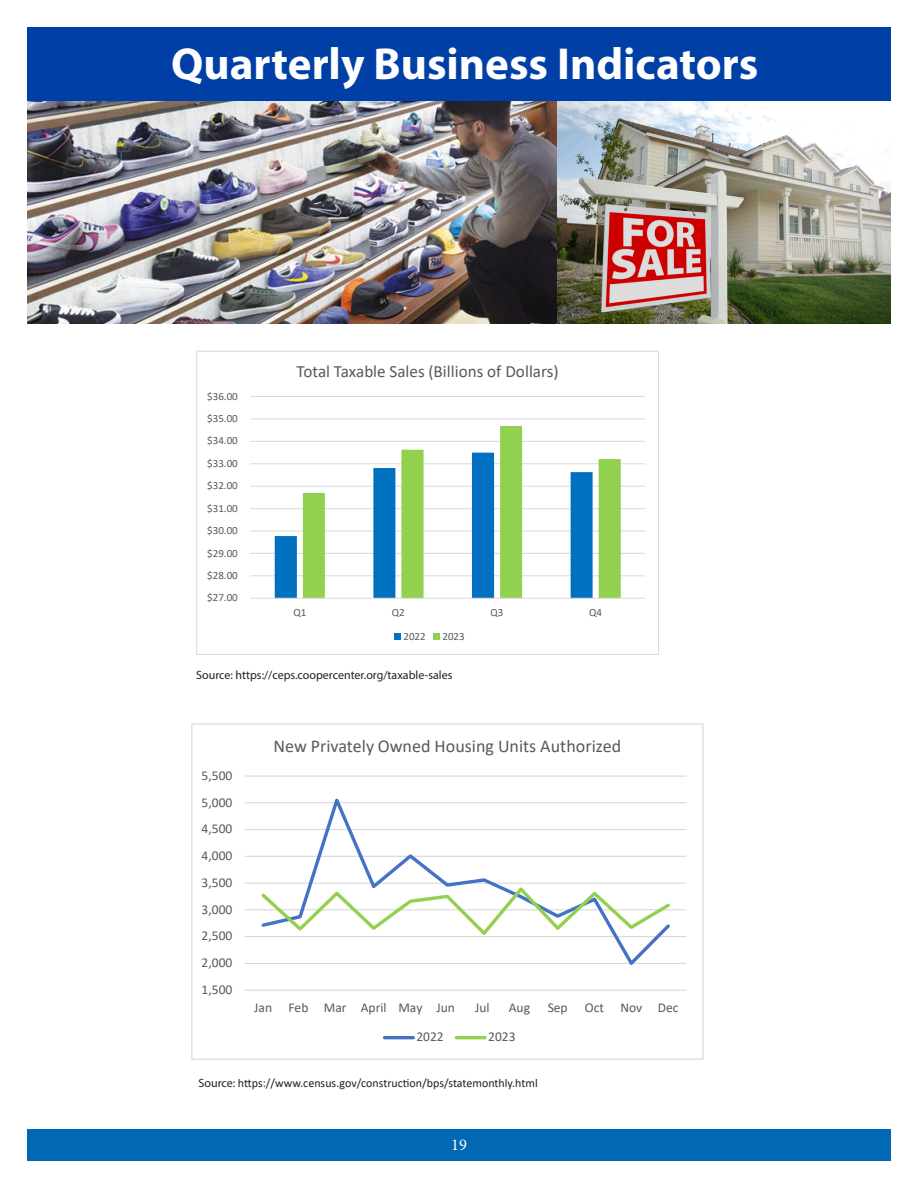
<style>
.page{position:relative;width:918px;height:1188px;background:#fff}
.page>*{position:absolute;margin:0;border:0;box-sizing:border-box;transform-origin:0 0}
.t1{font:700 45px "Myriad Pro";color:#fff}
.t2{font:18px "Calibri";color:#595959}
.t3{font:17.1px "Calibri";color:#595959}
.t4{font:16.5px "Minion Pro";color:#fff}
.t5{font:13.5px "Calibri";color:#595959}
.Source{font:12px "Calibri";color:#231f20}
.Source-2{font:12px "Myriad Pro";color:#231f20}
.t6{font:10.95px "Calibri";color:#595959}
.s1{font-family:"Myriad Pro"}
</style>
<div class="page">
<div style="left:27px;top:1130px;width:864px;height:31px;background:#0168b3"></div>
<div style="left:27px;top:27px;width:864px;height:75px;background:#0040a6"></div>
<img style="left:27px;top:102px;width:864px;height:221px">
<hr style="left:251px;top:575px;width:394px;height:1px;background:#d9d9d9">
<hr style="left:251px;top:553px;width:394px;height:1px;background:#d9d9d9">
<hr style="left:251px;top:531px;width:394px;height:1px;background:#d9d9d9">
<hr style="left:251px;top:508px;width:394px;height:1px;background:#d9d9d9">
<hr style="left:251px;top:486px;width:394px;height:1px;background:#d9d9d9">
<hr style="left:251px;top:463px;width:394px;height:1px;background:#d9d9d9">
<hr style="left:251px;top:441px;width:394px;height:1px;background:#d9d9d9">
<hr style="left:251px;top:418px;width:394px;height:1px;background:#d9d9d9">
<hr style="left:251px;top:396px;width:394px;height:1px;background:#d9d9d9">
<svg style="left:275px;top:464px;width:28px;height:134px"></svg>
<svg style="left:303px;top:426px;width:318px;height:172px"></svg>
<hr style="left:251px;top:598px;width:394px;height:1px;background:#d9d9d9">
<svg style="left:395px;top:634px;width:6px;height:6px"></svg>
<svg style="left:434px;top:634px;width:6px;height:6px"></svg>
<div style="left:196px;top:351px;width:463px;height:304px;border:1px solid #d9d9d9"></div>
<hr style="left:245px;top:963px;width:441px;height:1px;background:#d9d9d9">
<hr style="left:245px;top:936px;width:441px;height:1px;background:#d9d9d9">
<hr style="left:245px;top:909px;width:441px;height:1px;background:#d9d9d9">
<hr style="left:245px;top:883px;width:441px;height:1px;background:#d9d9d9">
<hr style="left:245px;top:856px;width:441px;height:1px;background:#d9d9d9">
<hr style="left:245px;top:829px;width:441px;height:1px;background:#d9d9d9">
<hr style="left:245px;top:802px;width:441px;height:1px;background:#d9d9d9">
<hr style="left:245px;top:775px;width:441px;height:2px;background:#d9d9d9">
<hr style="left:245px;top:990px;width:441px;height:1px;background:#d9d9d9">
<svg style="left:259px;top:798px;width:414px;height:167px"></svg>
<svg style="left:258px;top:884px;width:415px;height:54px"></svg>
<hr style="left:385px;top:1036px;width:28px;height:3px;background:#4472c4">
<hr style="left:456px;top:1036px;width:29px;height:3px;background:#92d050">
<p class="t1" style="left:171px;top:34px;width:589px">Quarterly Business Indicators</p>
<p class="t6" style="left:207px;top:388px;width:32px">$36.00</p>
<p class="t6" style="left:207px;top:411px;width:32px">$35.00</p>
<p class="t6" style="left:207px;top:433px;width:32px">$34.00</p>
<p class="t6" style="left:207px;top:456px;width:32px">$33.00</p>
<p class="t6" style="left:207px;top:478px;width:32px">$32.00</p>
<p class="t6" style="left:207px;top:500px;width:32px">$31.00</p>
<p class="t6" style="left:207px;top:523px;width:32px">$30.00</p>
<p class="t6" style="left:207px;top:545px;width:32px">$29.00</p>
<p class="t6" style="left:207px;top:568px;width:32px">$28.00</p>
<p class="t6" style="left:207px;top:590px;width:32px">$27.00</p>
<p class="t3" style="left:296px;top:359px;width:264px">Total Taxable Sales (Billions of Dollars)</p>
<p class="t6" style="left:293px;top:604px;width:14px">Q1</p>
<p class="t6" style="left:392px;top:604px;width:14px">Q2</p>
<p class="t6" style="left:491px;top:604px;width:14px">Q3</p>
<p class="t6" style="left:589px;top:604px;width:14px">Q4</p>
<p class="t6" style="left:403px;top:629px;width:24px">2022</p>
<p class="t6" style="left:442px;top:629px;width:24px">2023</p>
<p class="Source-2" style="left:196px;top:667px;width:258px">Source: https://ceps.coopercenter.org/taxable-sales</p>
<p class="t5" style="left:202px;top:766px;width:32px">5,500</p>
<p class="t5" style="left:202px;top:793px;width:32px">5,000</p>
<p class="t5" style="left:202px;top:819px;width:32px">4,500</p>
<p class="t5" style="left:202px;top:846px;width:32px">4,000</p>
<p class="t5" style="left:202px;top:873px;width:32px">3,500</p>
<p class="t5" style="left:202px;top:900px;width:32px">3,000</p>
<p class="t5" style="left:202px;top:927px;width:32px">2,500</p>
<p class="t5" style="left:202px;top:953px;width:32px">2,000</p>
<p class="t5" style="left:202px;top:980px;width:32px">1,500</p>
<p class="t2" style="left:273px;top:734px;width:349px">New Privately Owned Housing Units Authorized</p>
<p class="t5" style="left:254px;top:998px;width:202px">Jan Feb Mar April May Jun</p>
<p class="t5" style="left:475px;top:998px;width:16px">Jul</p>
<p class="t5" style="left:509px;top:998px;width:23px">Aug</p>
<p class="t5" style="left:548px;top:998px;width:22px">Sep</p>
<p class="t5" style="left:585px;top:998px;width:95px">Oct Nov Dec</p>
<p class="t5" style="left:416px;top:1028px;width:29px">2022</p>
<p class="t5" style="left:488px;top:1028px;width:29px">2023</p>
<p class="Source" style="left:199px;top:1075px;width:341px"><span class="s1">Source:</span> https://www.census.gov/construction/bps/statemonthly.html</p>
<p class="t4" style="left:451px;top:1134px;width:17px">19</p>
</div>
